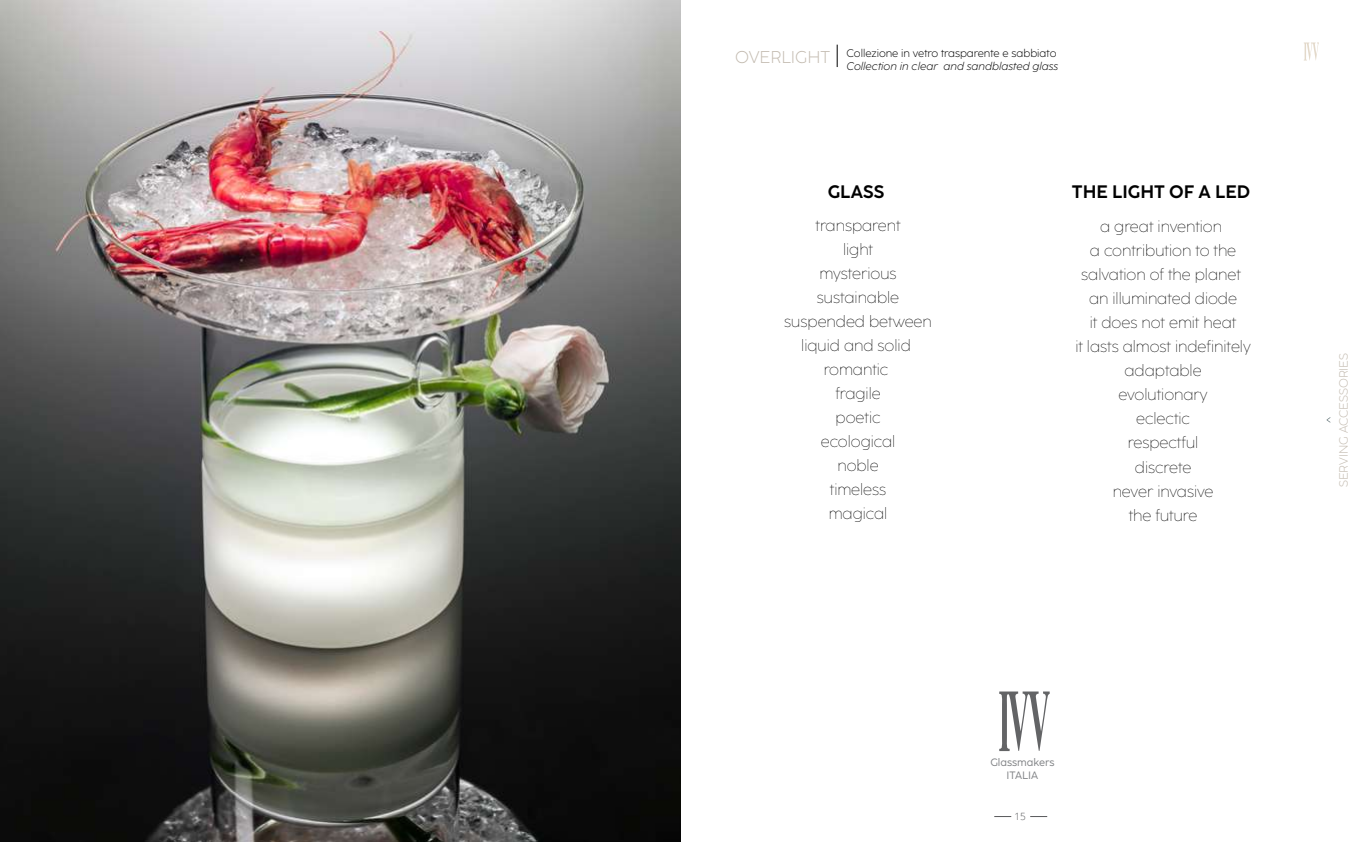
<style>
.page{position:relative;width:1361px;height:842px;background:#fff}
.page>*{position:absolute;margin:0;border:0;box-sizing:border-box;transform-origin:0 0}
.t1{font:700 18px "Coco Sharp";color:#000}
.t2{font:300 17px "Coco Sharp";color:#c3bbb0}
.t3{font:200 16px/24px "Coco Sharp";color:#000;text-align:center}
.t4{font:300 12px "Coco Sharp";color:#c3bbb0}
.t5{font:300 11px "Coco Sharp";color:#000}
.t6{font:italic 300 11px "Coco Sharp";color:#000}
.t7{font:10.7px/12.8px "Coco Sharp";color:#808285;text-align:center}
.t8{font:300 10px "Open Sans";color:#58595b}
</style>
<div class="page">
<svg style="left:1326px;top:417px;width:4px;height:6px"></svg>
<svg style="left:837px;top:45px;width:1px;height:22px"></svg>
<svg style="left:999px;top:691px;width:50px;height:60px"></svg>
<svg style="left:994px;top:816px;width:17px;height:1px"></svg>
<svg style="left:1030px;top:816px;width:17px;height:1px"></svg>
<svg style="left:1304px;top:43px;width:15px;height:18px"></svg>
<img style="left:0;top:0;width:680px;height:842px">
<p class="t2" style="left:735px;top:46px;width:12px">overlight</p>
<p class="t5" style="left:846px;top:46px;width:211px">Collezione in vetro trasparente e sabbiato</p>
<p class="t6" style="left:846px;top:60px;width:213px">Collection in clear and sandblasted glass</p>
<p class="t1" style="left:827px;top:179px;width:58px">GLASS</p>
<p class="t1" style="left:1072px;top:179px;width:180px">THE LIGHT OF A LED</p>
<p class="t3" style="left:784px;top:214px;width:149px">transparent<br>light<br>mysterious sustainable suspended between liquid and solid romantic<br>fragile<br>poetic<br>ecological<br>noble<br>timeless<br>magical</p>
<p class="t3" style="left:1075px;top:215px;width:177px">a great invention<br>a contribution to the salvation of the planet an illuminated diode<br>it does not emit heat<br>it lasts almost indefinitely adaptable<br>evolutionary<br>eclectic<br>respectful<br>discrete<br>never invasive<br>the future</p>
<p class="t4" style="left:1336px;top:487px;width:135px;rotate:-90deg">serving accessories</p>
<p class="t7" style="left:990px;top:756px;width:66px">Glassmakers<br>ITALIA</p>
<p class="t8" style="left:1014px;top:809px;width:13px">15</p>
</div>
